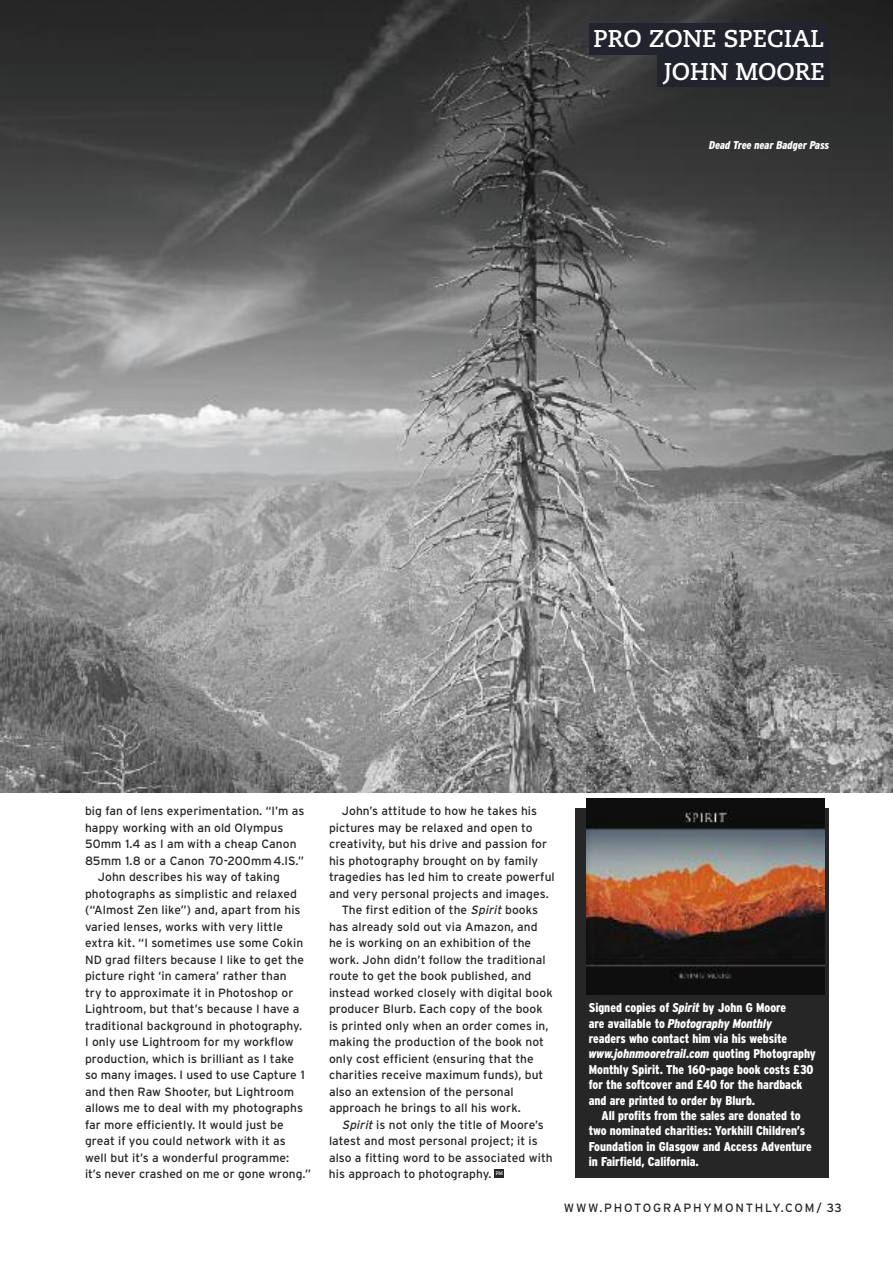
<style>
.page{position:relative;width:893px;height:1263px;background:#fff}
.page>*{position:absolute;margin:0;border:0;box-sizing:border-box;transform-origin:0 0}
.t1{font:700 24.15px/32.4px "Caecilia";color:#fff;text-align:right}
.t2{font:900 condensed 12.75px/15.5px "Interstate";color:#fff}
.t3{font:12px "Interstate";letter-spacing:.005em;color:#272627}
.t4{font:12px "Interstate";letter-spacing:.15em;color:#272627}
.t5{font:italic 900 condensed 11.25px "Interstate";color:#fff}
.t6{font:5.1px "Rockwell";color:#fff}
.s1{font-style:italic}
</style>
<div class="page">
<img style="left:0;top:0;width:893px;height:792px">
<div style="left:589px;top:23px;width:240px;height:32px;background:#21242c"></div>
<div style="left:657px;top:55px;width:172px;height:32px;background:#21242c"></div>
<div style="left:495px;top:1169px;width:9px;height:9px;background:#272627"></div>
<div style="left:576px;top:808px;width:253px;height:370px;background:#272627"></div>
<img style="left:586px;top:798px;width:238px;height:197px">
<h1 class="t1" style="left:593px;top:25px;width:233px">PRO ZONE SPECIAL<br>JOHN MOORE</h1>
<p class="t5" style="left:709px;top:139px;width:122px">Dead Tree near Badger Pass</p>
<p class="t3" style="left:85px;top:804px;width:221px">big fan of lens experimentation. “I’m as</p>
<p class="t3" style="left:85px;top:820px;width:200px">happy working with an old Olympus</p>
<p class="t3" style="left:85px;top:837px;width:213px">50mm 1.4 as I am with a cheap Canon</p>
<p class="t3" style="left:85px;top:853px;width:221px">85mm 1.8 or a Canon 70-200mm4.IS.”</p>
<p class="t3" style="left:98px;top:870px;width:184px">John describes his way of taking</p>
<p class="t3" style="left:85px;top:886px;width:214px">photographs as simplistic and relaxed</p>
<p class="t3" style="left:85px;top:903px;width:217px">(“Almost Zen like”) and, apart from his</p>
<p class="t3" style="left:85px;top:919px;width:200px">varied lenses, works with very little</p>
<p class="t3" style="left:85px;top:936px;width:220px">extra kit. “I sometimes use some Cokin</p>
<p class="t3" style="left:85px;top:952px;width:221px">ND grad filters because I like to get the</p>
<p class="t3" style="left:85px;top:969px;width:203px">picture right ‘in camera’ rather than</p>
<p class="t3" style="left:85px;top:985px;width:210px">try to approximate it in Photoshop or</p>
<p class="t3" style="left:85px;top:1002px;width:216px">Lightroom, but that’s because I have a</p>
<p class="t3" style="left:85px;top:1018px;width:218px">traditional background in photography.</p>
<p class="t3" style="left:85px;top:1035px;width:210px">I only use Lightroom for my workflow</p>
<p class="t3" style="left:85px;top:1051px;width:211px">production, which is brilliant as I take</p>
<p class="t3" style="left:85px;top:1068px;width:221px">so many images. I used to use Capture 1</p>
<p class="t3" style="left:85px;top:1084px;width:211px">and then Raw Shooter, but Lightroom</p>
<p class="t3" style="left:85px;top:1101px;width:220px">allows me to deal with my photographs</p>
<p class="t3" style="left:85px;top:1117px;width:200px">far more efficiently. It would just be</p>
<p class="t3" style="left:85px;top:1134px;width:202px">great if you could network with it as</p>
<p class="t3" style="left:85px;top:1150px;width:206px">well but it’s a wonderful programme:</p>
<p class="t3" style="left:85px;top:1167px;width:227px">it’s never crashed on me or gone wrong.”</p>
<p class="t3" style="left:342px;top:804px;width:197px">John’s attitude to how he takes his</p>
<p class="t3" style="left:329px;top:820px;width:205px">pictures may be relaxed and open to</p>
<p class="t3" style="left:329px;top:837px;width:220px">creativity, but his drive and passion for</p>
<p class="t3" style="left:329px;top:853px;width:211px">his photography brought on by family</p>
<p class="t3" style="left:329px;top:870px;width:227px">tragedies has led him to create powerful</p>
<p class="t3" style="left:329px;top:886px;width:221px">and very personal projects and images.</p>
<p class="t3" style="left:342px;top:903px;width:198px">The first edition of the <span class="s1">Spirit</span> books</p>
<p class="t3" style="left:329px;top:919px;width:210px">has already sold out via Amazon, and</p>
<p class="t3" style="left:329px;top:936px;width:204px">he is working on an exhibition of the</p>
<p class="t3" style="left:329px;top:952px;width:218px">work. John didn’t follow the traditional</p>
<p class="t3" style="left:329px;top:969px;width:204px">route to get the book published, and</p>
<p class="t3" style="left:329px;top:985px;width:225px">instead worked closely with digital book</p>
<p class="t3" style="left:329px;top:1002px;width:215px">producer Blurb. Each copy of the book</p>
<p class="t3" style="left:329px;top:1018px;width:221px">is printed only when an order comes in,</p>
<p class="t3" style="left:329px;top:1035px;width:217px">making the production of the book not</p>
<p class="t3" style="left:329px;top:1051px;width:206px">only cost efficient (ensuring that the</p>
<p class="t3" style="left:329px;top:1068px;width:216px">charities receive maximum funds), but</p>
<p class="t3" style="left:329px;top:1084px;width:186px">also an extension of the personal</p>
<p class="t3" style="left:329px;top:1101px;width:193px">approach he brings to all his work.</p>
<p class="t3" style="left:342px;top:1117px;width:204px"><span class="s1">Spirit</span> is not only the title of Moore’s</p>
<p class="t3" style="left:329px;top:1134px;width:210px">latest and most personal project; it is</p>
<p class="t3" style="left:329px;top:1150px;width:225px">also a fitting word to be associated with</p>
<p class="t3" style="left:329px;top:1167px;width:164px">his approach to photography.</p>
<p class="t6" style="left:496px;top:1172px;width:9px">PM</p>
<p class="t2" style="left:589px;top:1000px;width:229px">Signed copies of <span class="s1">Spirit</span> by John G Moore<br>are available to <span class="s1">Photography Monthly<br></span>readers who contact him via his website <span class="s1">www.johnmooretrail.com</span> quoting Photography Monthly Spirit. The 160-page book costs £30 for the softcover and £40 for the hardback and are printed to order by Blurb.</p>
<p class="t2" style="left:589px;top:1108px;width:225px;text-indent:13px">All profits from the sales are donated to two nominated charities: Yorkhill Children’s Foundation in Glasgow and Access Adventure in Fairfield, California.</p>
<p class="t4" style="left:564px;top:1200px;width:279px">WWW.PHOTOGRAPHYMONTHLY.COM/ 33</p>
</div>
